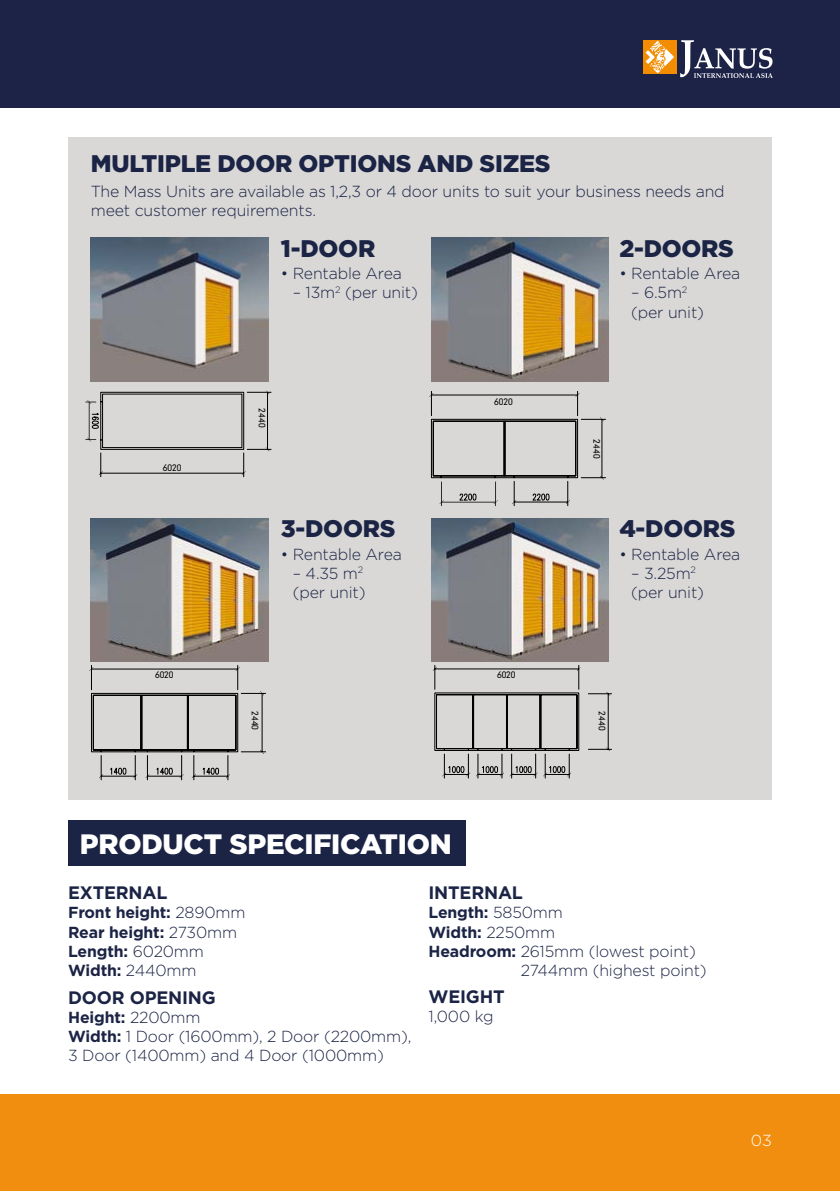
<style>
.page{position:relative;width:840px;height:1191px;background:#fff}
.page>*{position:absolute;margin:0;border:0;box-sizing:border-box;transform-origin:0 0}
.t1{font:900 28px "Gotham";letter-spacing:-.01em;color:#fff}
.t2{font:900 24px "Gotham";letter-spacing:-.01em;color:#1c2445}
.t3{font:700 18px "Gotham";letter-spacing:-.01em;color:#1c2445}
.t4{font:300 16px/19.2px "Gotham";letter-spacing:-.01em;color:#1c2445}
.t5{font:700 16px "Gotham";letter-spacing:-.01em;color:#1c2445}
.t6{font:300 16px "Gotham";color:#fff}
.t7{font:300 9px "DIN Neuzeit Grotesk Std";letter-spacing:.005em;color:#000}
.s1{font-weight:300}
.s2{font-weight:700}
</style>
<div class="page">
<div style="left:68px;top:137px;width:703px;height:662px;background:#d9d8d7"></div>
<img style="left:91px;top:238px;width:177px;height:144px">
<img style="left:91px;top:518px;width:177px;height:144px">
<img style="left:431px;top:238px;width:177px;height:144px">
<img style="left:431px;top:518px;width:177px;height:144px">
<svg style="left:89px;top:665px;width:176px;height:115px"></svg>
<svg style="left:432px;top:665px;width:148px;height:114px"></svg>
<hr style="left:607px;top:693px;width:1px;height:56px;background:#000">
<svg style="left:588px;top:747px;width:23px;height:4px"></svg>
<svg style="left:588px;top:692px;width:23px;height:3px"></svg>
<div style="left:68px;top:820px;width:397px;height:45px;background:#1c2445"></div>
<svg style="left:85px;top:391px;width:186px;height:86px"></svg>
<svg style="left:429px;top:391px;width:176px;height:115px"></svg>
<div style="left:0;top:1094px;width:839px;height:97px;background:#f28e0f"></div>
<div style="left:0;top:0;width:839px;height:108px;background:#1d2347"></div>
<div style="left:642px;top:40px;width:34px;height:34px;background:#f28c00"></div>
<svg style="left:645px;top:41px;width:28px;height:32px"></svg>
<svg style="left:680px;top:40px;width:92px;height:38px"></svg>
<p class="t2" style="left:91px;top:147px;width:461px">MULTIPLE DOOR OPTIONS AND SIZES</p>
<p class="t4" style="left:91px;top:181px;width:635px">The Mass Units are available as 1,2,3 or 4 door units to suit your business needs and meet customer requirements.</p>
<p class="t2" style="left:281px;top:232px;width:96px">1-DOOR</p>
<p class="t4" style="left:281px;top:263px;width:122px">• Rentable Area</p>
<p class="t4" style="left:293px;top:283px;width:126px">– 13m<sup>2</sup> (per unit)</p>
<p class="t2" style="left:619px;top:232px;width:116px">2-DOORS</p>
<p class="t4" style="left:619px;top:263px;width:122px">• Rentable Area</p>
<p class="t4" style="left:631px;top:283px;width:74px">– 6.5m<sup>2 </sup>(per unit)</p>
<p class="t7" style="left:163px;top:462px;width:20px">6020</p>
<p class="t7" style="left:267px;top:408px;width:21px;rotate:90deg">2440</p>
<p class="t2" style="left:281px;top:512px;width:116px">3-DOORS</p>
<p class="t4" style="left:281px;top:544px;width:122px">• Rentable Area</p>
<p class="t4" style="left:293px;top:563px;width:74px">– 4.35 m<sup>2 </sup>(per unit)</p>
<p class="t7" style="left:494px;top:397px;width:20px">6020</p>
<p class="t7" style="left:155px;top:669px;width:20px">6020</p>
<p class="t7" style="left:497px;top:669px;width:20px">6020</p>
<p class="t7" style="left:260px;top:711px;width:21px;rotate:90deg">2440</p>
<p class="t7" style="left:602px;top:439px;width:21px;rotate:90deg">2440</p>
<p class="t2" style="left:619px;top:512px;width:118px">4-DOORS</p>
<p class="t4" style="left:619px;top:544px;width:122px">• Rentable Area</p>
<p class="t4" style="left:631px;top:563px;width:74px">– 3.25m<sup>2 </sup>(per unit)</p>
<p class="t7" style="left:607px;top:711px;width:21px;rotate:90deg">2440</p>
<p class="t1" style="left:80px;top:824px;width:373px">PRODUCT SPECIFICATION</p>
<p class="t3" style="left:68px;top:881px;width:101px">EXTERNAL</p>
<p class="t5" style="left:68px;top:902px;width:179px">Front height: <span class="s1">2890mm</span></p>
<p class="t5" style="left:68px;top:921px;width:170px">Rear height: <span class="s1">2730mm</span></p>
<p class="t5" style="left:68px;top:940px;width:137px">Length: <span class="s1">6020mm</span></p>
<p class="t5" style="left:68px;top:959px;width:130px">Width: <span class="s1">2440mm</span></p>
<p class="t3" style="left:68px;top:985px;width:149px">DOOR OPENING</p>
<p class="t5" style="left:68px;top:1006px;width:134px">Height: <span class="s1">2200mm</span></p>
<p class="t4" style="left:68px;top:1026px;width:344px"><span class="s2">Width:</span> 1 Door (1600mm), 2 Door (2200mm),<br>3 Door (1400mm) and 4 Door (1000mm)</p>
<p class="t3" style="left:428px;top:881px;width:96px">INTERNAL</p>
<p class="t5" style="left:428px;top:902px;width:136px">Length: <span class="s1">5850mm</span></p>
<p class="t5" style="left:428px;top:921px;width:128px">Width: <span class="s1">2250mm</span></p>
<p class="t4" style="left:520px;top:941px;width:187px;text-indent:-92px"><span class="s2">Headroom:</span> 2615mm (lowest point)<br>2744mm (highest point)</p>
<p class="t3" style="left:428px;top:985px;width:78px">WEIGHT</p>
<p class="t4" style="left:428px;top:1006px;width:66px">1,000 kg</p>
<p class="t6" style="left:750px;top:1129px;width:22px">03</p>
</div>
